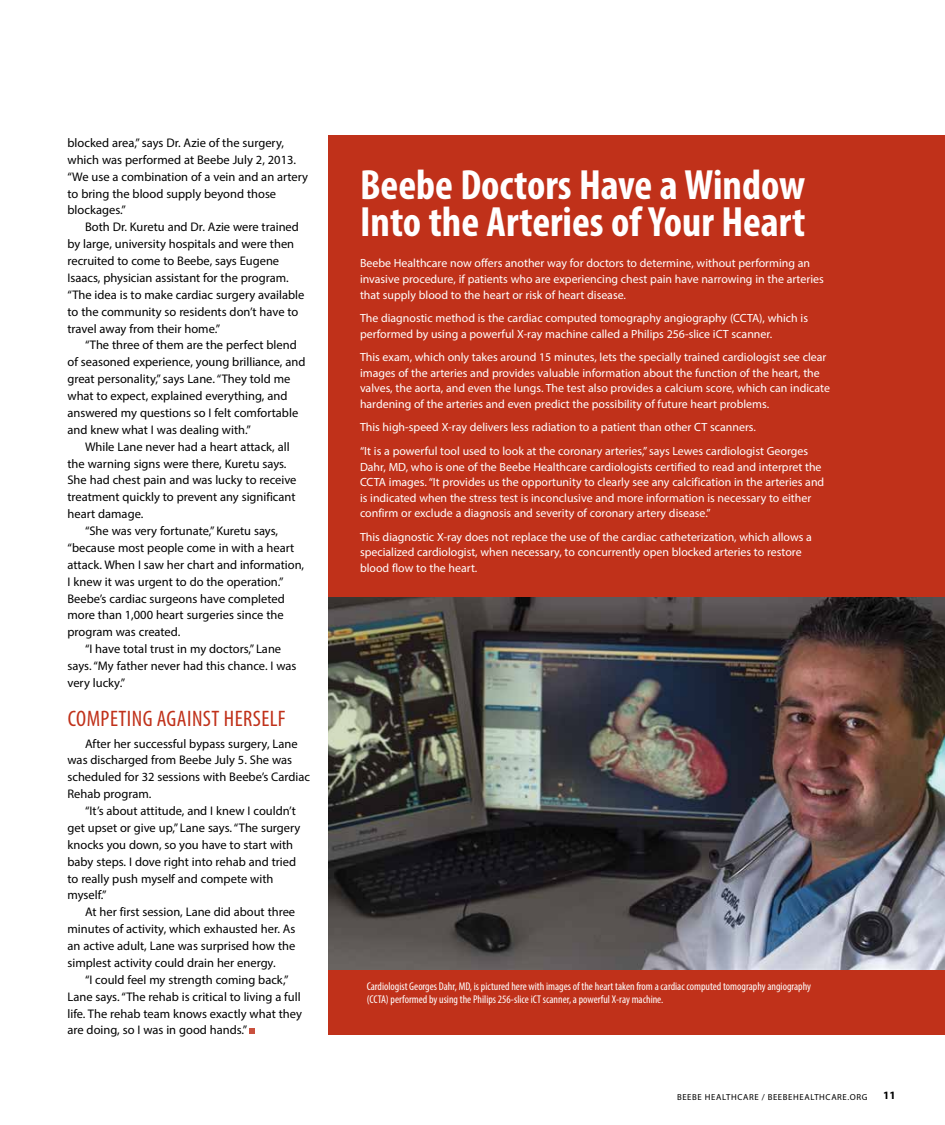
<style>
.page{position:relative;width:945px;height:1125px;background:#fff}
.page>*{position:absolute;margin:0;border:0;box-sizing:border-box;transform-origin:0 0}
.t1{font:700 condensed 42.5px/37.5px "Myriad Pro";color:#fff}
.t2{font:condensed 22.5px "Myriad Pro";letter-spacing:.02em;color:#c0311a}
.t3{font:12.5px/16.9px "Myriad Pro";color:#000}
.t4{font:11.88px/15.6px "Myriad Pro";color:#fff}
.t5{font:condensed 11.25px/12.5px "Myriad Pro";color:#fff}
.t6{font:700 11.25px "Myriad Pro";color:#000}
.t7{font:8.75px "Myriad Pro";letter-spacing:.07em;color:#000}
</style>
<div class="page">
<svg style="left:249px;top:1028px;width:6px;height:6px"></svg>
<div style="left:328px;top:135px;width:617px;height:900px;background:#c0311a"></div>
<img style="left:328px;top:598px;width:617px;height:371px">
<p class="t3" style="left:68px;top:134px;width:242px">blocked area,” says Dr. Azie of the surgery, which was performed at Beebe July 2, 2013. “We use a combination of a vein and an artery to bring the blood supply beyond those blockages.”</p>
<p class="t3" style="left:68px;top:218px;width:238px;text-indent:18px">Both Dr. Kuretu and Dr. Azie were trained by large, university hospitals and were then recruited to come to Beebe, says Eugene Isaacs, physician assistant for the program. “The idea is to make cardiac surgery available to the community so residents don’t have to travel away from their home.”</p>
<p class="t3" style="left:68px;top:337px;width:239px;text-indent:18px">“The three of them are the perfect blend of seasoned experience, young brilliance, and great personality,” says Lane. “They told me what to expect, explained everything, and answered my questions so I felt comfortable and knew what I was dealing with.”</p>
<p class="t3" style="left:68px;top:438px;width:231px;text-indent:18px">While Lane never had a heart attack, all the warning signs were there, Kuretu says.<br>She had chest pain and was lucky to receive treatment quickly to prevent any significant heart damage.</p>
<p class="t3" style="left:85px;top:522px;width:195px">“She was very fortunate,” Kuretu says,</p>
<p class="t3" style="left:68px;top:539px;width:228px">“because most people come in with a heart</p>
<p class="t3" style="left:68px;top:556px;width:238px">attack. When I saw her chart and information,</p>
<p class="t3" style="left:68px;top:573px;width:217px">I knew it was urgent to do the operation.”</p>
<p class="t3" style="left:68px;top:590px;width:219px">Beebe’s cardiac surgeons have completed</p>
<p class="t3" style="left:68px;top:607px;width:218px">more than 1,000 heart surgeries since the</p>
<p class="t3" style="left:68px;top:623px;width:114px">program was created.</p>
<p class="t3" style="left:85px;top:640px;width:198px">“I have total trust in my doctors,” Lane</p>
<p class="t3" style="left:68px;top:657px;width:231px">says. “My father never had this chance. I was</p>
<p class="t3" style="left:68px;top:674px;width:59px">very lucky.”</p>
<h2 class="t2" style="left:68px;top:705px;width:220px">COMPETING AGAINST HERSELF</h2>
<p class="t3" style="left:68px;top:735px;width:244px;text-indent:18px">After her successful bypass surgery, Lane was discharged from Beebe July 5. She was scheduled for 32 sessions with Beebe’s Cardiac Rehab program.</p>
<p class="t3" style="left:68px;top:802px;width:234px;text-indent:18px">“It’s about attitude, and I knew I couldn’t get upset or give up,” Lane says. “The surgery knocks you down, so you have to start with baby steps. I dove right into rehab and tried to really push myself and compete with myself.”</p>
<p class="t3" style="left:68px;top:903px;width:229px;text-align:justify;text-indent:18px">At her first session, Lane did about three minutes of activity, which exhausted her. As an active adult, Lane was surprised how the simplest activity could drain her energy.</p>
<p class="t3" style="left:68px;top:971px;width:236px;text-indent:18px">“I could feel my strength coming back,” Lane says. “The rehab is critical to living a full life. The rehab team knows exactly what they are doing, so I was in good hands.”</p>
<h1 class="t1" style="left:360px;top:165px;width:447px">Beebe Doctors Have a Window<br>Into the Arteries of Your Heart</h1>
<p class="t4" style="left:360px;top:255px;width:465px">Beebe Healthcare now offers another way for doctors to determine, without performing an invasive procedure, if patients who are experiencing chest pain have narrowing in the arteries that supply blood to the heart or risk of heart disease.</p>
<p class="t4" style="left:360px;top:310px;width:450px">The diagnostic method is the cardiac computed tomography angiography (CCTA), which is performed by using a powerful X-ray machine called a Philips 256-slice iCT scanner.</p>
<p class="t4" style="left:360px;top:349px;width:471px">This exam, which only takes around 15 minutes, lets the specially trained cardiologist see clear images of the arteries and provides valuable information about the function of the heart, the valves, the aorta, and even the lungs. The test also provides a calcium score, which can indicate hardening of the arteries and even predict the possibility of future heart problems.</p>
<p class="t4" style="left:360px;top:416px;width:450px;line-height:23.5px">This high-speed X-ray delivers less radiation to a patient than other CT scanners.<br>“It is a powerful tool used to look at the coronary arteries,” says Lewes cardiologist Georges</p>
<p class="t4" style="left:360px;top:459px;width:466px">Dahr, MD, who is one of the Beebe Healthcare cardiologists certified to read and interpret the CCTA images. “It provides us the opportunity to clearly see any calcification in the arteries and is indicated when the stress test is inconclusive and more information is necessary to either confirm or exclude a diagnosis and severity of coronary artery disease.”</p>
<p class="t4" style="left:360px;top:529px;width:453px">This diagnostic X-ray does not replace the use of the cardiac catheterization, which allows a specialized cardiologist, when necessary, to concurrently open blocked arteries to restore blood flow to the heart.</p>
<p class="t5" style="left:367px;top:980px;width:446px">Cardiologist Georges Dahr, MD, is pictured here with images of the heart taken from a cardiac computed tomography angiography (CCTA) performed by using the Philips 256-slice iCT scanner, a powerful X-ray machine.</p>
<p class="t7" style="left:677px;top:1091px;width:192px">BEEBE HEALTHCARE / BEEBEHEALTHCARE.ORG</p>
<p class="t6" style="left:883px;top:1088px;width:14px">11</p>
</div>
